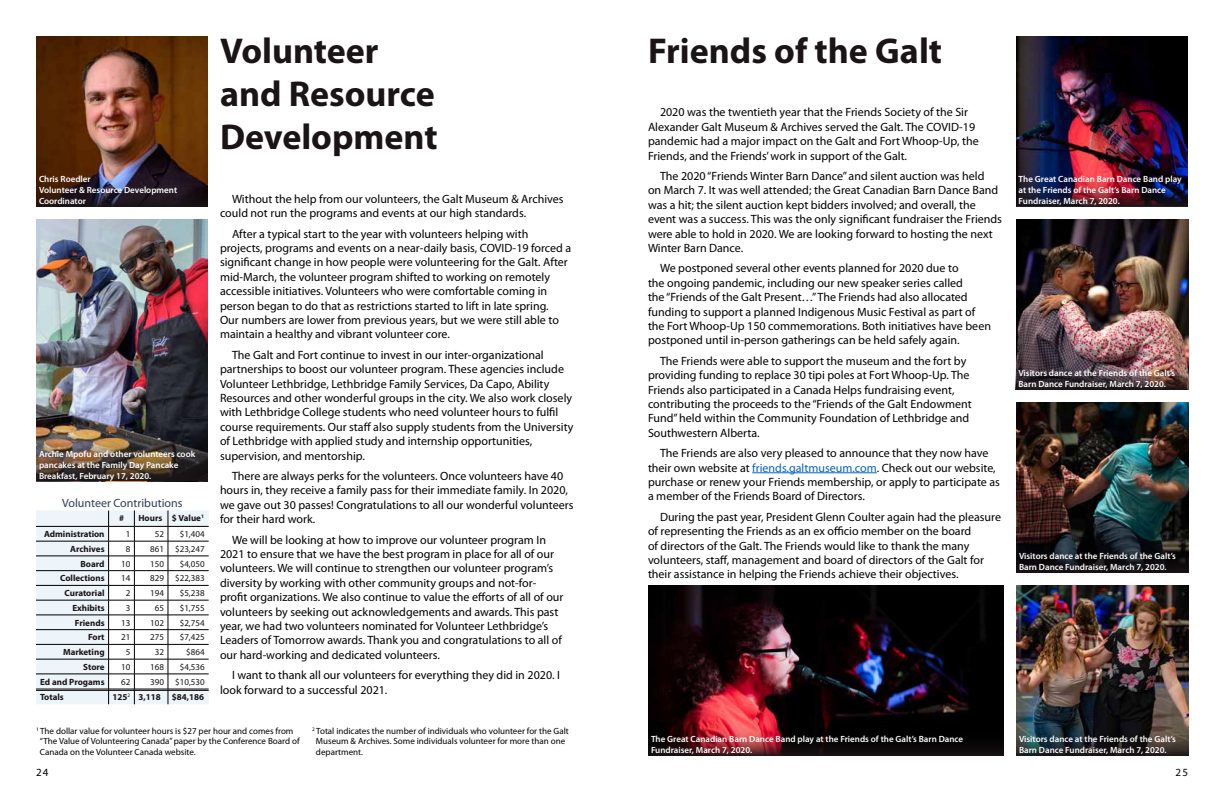
<style>
.page{position:relative;width:1224px;height:792px;background:#fff}
.page>*{position:absolute;margin:0;border:0;box-sizing:border-box;transform-origin:0 0}
.t1{font:700 36px/43.2px "Myriad Pro";color:#1a1416}
.t2{font:12px/14.4px "Myriad Pro";color:#000}
.t3{font:12px "Myriad Pro";color:#313e56}
.t4{font:11px "Myriad Pro";color:#000}
.t5{font:600 9px/10.8px "Myriad Pro";color:#fff}
.t6{font:9px/10.8px "Myriad Pro";color:#000}
.t7{font:700 9px "Myriad Pro";color:#1a1416}
.t8{font:9px "Myriad Pro";color:#1a1416}
.s1{color:#0563c1}
</style>
<div class="page">
<img style="left:36px;top:36px;width:172px;height:92px">
<img style="left:36px;top:128px;width:172px;height:79px">
<hr style="left:752px;top:472px;width:125px;height:1px;background:#0563c1">
<img style="left:1016px;top:36px;width:172px;height:86px">
<img style="left:1016px;top:122px;width:172px;height:85px">
<img style="left:1016px;top:219px;width:172px;height:171px">
<img style="left:1015px;top:322px;width:172px;height:68px">
<img style="left:648px;top:585px;width:356px;height:91px">
<img style="left:648px;top:676px;width:356px;height:80px">
<img style="left:1016px;top:585px;width:173px;height:91px">
<img style="left:1016px;top:676px;width:173px;height:80px">
<img style="left:1016px;top:402px;width:173px;height:92px">
<svg style="left:1016px;top:494px;width:173px;height:79px;background:#1d2022"></svg>
<img style="left:36px;top:219px;width:172px;height:91px">
<img style="left:36px;top:310px;width:172px;height:172px">
<svg style="left:36px;top:510px;width:173px;height:194px"></svg>
<h1 class="t1" style="left:220px;top:28px;width:219px">Volunteer and Resource<br>Development</h1>
<p class="t2" style="left:220px;top:191px;width:345px;text-indent:12px">Without the help from our volunteers, the Galt Museum &amp; Archives could not run the programs and events at our high standards.</p>
<p class="t2" style="left:220px;top:226px;width:353px;text-indent:12px">After a typical start to the year with volunteers helping with projects, programs and events on a near-daily basis, COVID-19 forced a significant change in how people were volunteering for the Galt. After mid-March, the volunteer program shifted to working on remotely accessible initiatives. Volunteers who were comfortable coming in person began to do that as restrictions started to lift in late spring.<br>Our numbers are lower from previous years, but we were still able to maintain a healthy and vibrant volunteer core.</p>
<p class="t2" style="left:220px;top:347px;width:355px;text-indent:12px">The Galt and Fort continue to invest in our inter-organizational partnerships to boost our volunteer program. These agencies include Volunteer Lethbridge, Lethbridge Family Services, Da Capo, Ability Resources and other wonderful groups in the city. We also work closely with Lethbridge College students who need volunteer hours to fulfil course requirements. Our staff also supply students from the University of Lethbridge with applied study and internship opportunities, supervision, and mentorship.</p>
<p class="t2" style="left:220px;top:469px;width:355px;text-indent:12px">There are always perks for the volunteers. Once volunteers have 40 hours in, they receive a family pass for their immediate family. In 2020, we gave out 30 passes! Congratulations to all our wonderful volunteers for their hard work.</p>
<p class="t2" style="left:220px;top:532px;width:345px;text-indent:12px">We will be looking at how to improve our volunteer program In 2021 to ensure that we have the best program in place for all of our volunteers. We will continue to strengthen our volunteer program’s diversity by working with other community groups and not-for&shy;profit organizations. We also continue to value the efforts of all of our volunteers by seeking out acknowledgements and awards. This past year, we had two volunteers nominated for Volunteer Lethbridge’s Leaders of Tomorrow awards. Thank you and congratulations to all of our hard-working and dedicated volunteers.</p>
<p class="t2" style="left:220px;top:668px;width:342px;text-indent:12px">I want to thank all our volunteers for everything they did in 2020. I look forward to a successful 2021.</p>
<p class="t5" style="left:39px;top:174px;width:140px">Chris Roedler<br>Volunteer &amp; Resource Development<br>Coordinator</p>
<p class="t5" style="left:39px;top:448px;width:158px">Archie Mpofu and other volunteers cook pancakes at the Family Day Pancake<br>Breakfast, February 17, 2020.</p>
<p class="t3" style="left:62px;top:495px;width:122px">Volunteer Contributions</p>
<p class="t7" style="left:119px;top:512px;width:6px">#</p>
<p class="t7" style="left:138px;top:512px;width:67px">Hours $ Value<sup>1</sup></p>
<p class="t7" style="left:44px;top:528px;width:62px">Administration</p>
<p class="t8" style="left:126px;top:529px;width:6px">1</p>
<p class="t8" style="left:155px;top:529px;width:11px">52</p>
<p class="t8" style="left:180px;top:529px;width:26px">$1,404</p>
<p class="t7" style="left:70px;top:543px;width:36px">Archives</p>
<p class="t8" style="left:126px;top:543px;width:6px">8</p>
<p class="t8" style="left:150px;top:543px;width:56px">861 $23,247</p>
<p class="t7" style="left:80px;top:558px;width:26px">Board</p>
<p class="t8" style="left:121px;top:558px;width:11px">10</p>
<p class="t8" style="left:150px;top:558px;width:15px">150</p>
<p class="t8" style="left:180px;top:558px;width:26px">$4,050</p>
<p class="t7" style="left:60px;top:573px;width:46px">Collections</p>
<p class="t8" style="left:121px;top:573px;width:11px">14</p>
<p class="t8" style="left:150px;top:573px;width:56px">829 $22,383</p>
<p class="t7" style="left:65px;top:587px;width:41px">Curatorial</p>
<p class="t8" style="left:126px;top:588px;width:6px">2</p>
<p class="t8" style="left:150px;top:588px;width:15px">194</p>
<p class="t8" style="left:180px;top:588px;width:26px">$5,238</p>
<p class="t7" style="left:72px;top:602px;width:34px">Exhibits</p>
<p class="t8" style="left:126px;top:602px;width:6px">3</p>
<p class="t8" style="left:155px;top:602px;width:11px">65</p>
<p class="t8" style="left:180px;top:602px;width:26px">$1,755</p>
<p class="t7" style="left:75px;top:617px;width:31px">Friends</p>
<p class="t8" style="left:121px;top:617px;width:11px">13</p>
<p class="t8" style="left:150px;top:617px;width:15px">102</p>
<p class="t8" style="left:180px;top:617px;width:26px">$2,754</p>
<p class="t7" style="left:88px;top:632px;width:18px">Fort</p>
<p class="t8" style="left:121px;top:632px;width:11px">21</p>
<p class="t8" style="left:150px;top:632px;width:15px">275</p>
<p class="t8" style="left:180px;top:632px;width:26px">$7,425</p>
<p class="t7" style="left:63px;top:646px;width:43px">Marketing</p>
<p class="t8" style="left:126px;top:647px;width:6px">5</p>
<p class="t8" style="left:155px;top:647px;width:11px">32</p>
<p class="t8" style="left:186px;top:647px;width:20px">$864</p>
<p class="t7" style="left:83px;top:661px;width:23px">Store</p>
<p class="t8" style="left:121px;top:661px;width:11px">10</p>
<p class="t8" style="left:150px;top:661px;width:15px">168</p>
<p class="t8" style="left:180px;top:661px;width:26px">$4,536</p>
<p class="t7" style="left:40px;top:676px;width:66px">Ed and Progams</p>
<p class="t8" style="left:121px;top:676px;width:11px">62</p>
<p class="t8" style="left:150px;top:676px;width:56px">390 $10,530</p>
<p class="t7" style="left:40px;top:691px;width:25px">Totals</p>
<p class="t7" style="left:113px;top:691px;width:50px">125<sup>2</sup> 3,118</p>
<p class="t7" style="left:172px;top:691px;width:34px">$84,186</p>
<p class="t6" style="left:40px;top:725px;width:261px;text-indent:-4px"><sup>1</sup> The dollar value for volunteer hours is $27 per hour and comes from “The Value of Volunteering Canada” paper by the Conference Board of<br>Canada on the Volunteer Canada website.</p>
<p class="t6" style="left:316px;top:725px;width:254px;text-indent:-4px"><sup>2</sup> Total indicates the number of individuals who volunteer for the Galt<br>Museum &amp; Archives. Some individuals volunteer for more than one department.</p>
<h1 class="t1" style="left:648px;top:28px;width:296px">Friends of the Galt</h1>
<p class="t2" style="left:648px;top:105px;width:332px;text-indent:12px">2020 was the twentieth year that the Friends Society of the Sir Alexander Galt Museum &amp; Archives served the Galt. The COVID-19 pandemic had a major impact on the Galt and Fort Whoop-Up, the Friends, and the Friends’ work in support of the Galt.</p>
<p class="t2" style="left:648px;top:169px;width:356px;text-indent:12px">The 2020 “Friends Winter Barn Dance” and silent auction was held<br>on March 7. It was well attended; the Great Canadian Barn Dance Band was a hit; the silent auction kept bidders involved; and overall, the event was a success. This was the only significant fundraiser the Friends were able to hold in 2020. We are looking forward to hosting the next Winter Barn Dance.</p>
<p class="t2" style="left:648px;top:261px;width:345px;text-indent:12px">We postponed several other events planned for 2020 due to<br>the ongoing pandemic, including our new speaker series called<br>the “Friends of the Galt Present…” The Friends had also allocated funding to support a planned Indigenous Music Festival as part of the Fort Whoop-Up 150 commemorations. Both initiatives have been postponed until in-person gatherings can be held safely again.</p>
<p class="t2" style="left:648px;top:353px;width:325px;text-indent:12px">The Friends were able to support the museum and the fort by providing funding to replace 30 tipi poles at Fort Whoop-Up. The Friends also participated in a Canada Helps fundraising event, contributing the proceeds to the “Friends of the Galt Endowment Fund” held within the Community Foundation of Lethbridge and Southwestern Alberta.</p>
<p class="t2" style="left:648px;top:446px;width:354px;text-indent:12px">The Friends are also very pleased to announce that they now have their own website at <span class="s1">friends.galtmuseum.com</span>. Check out our website, purchase or renew your Friends membership, or apply to participate as a member of the Friends Board of Directors.</p>
<p class="t2" style="left:648px;top:509px;width:355px;text-indent:12px">During the past year, President Glenn Coulter again had the pleasure of representing the Friends as an ex officio member on the board<br>of directors of the Galt. The Friends would like to thank the many volunteers, staff, management and board of directors of the Galt for their assistance in helping the Friends achieve their objectives.</p>
<p class="t5" style="left:1019px;top:174px;width:165px">The Great Canadian Barn Dance Band play at the Friends of the Galt’s Barn Dance<br>Fundraiser, March 7, 2020.</p>
<p class="t5" style="left:1018px;top:368px;width:158px">Visitors dance at the Friends of the Galt’s<br>Barn Dance Fundraiser, March 7, 2020.</p>
<p class="t5" style="left:1019px;top:551px;width:158px">Visitors dance at the Friends of the Galt’s<br>Barn Dance Fundraiser, March 7, 2020.</p>
<p class="t5" style="left:651px;top:734px;width:314px">The Great Canadian Barn Dance Band play at the Friends of the Galt’s Barn Dance<br>Fundraiser, March 7, 2020.</p>
<p class="t5" style="left:1019px;top:734px;width:158px">Visitors dance at the Friends of the Galt’s<br>Barn Dance Fundraiser, March 7, 2020.</p>
<p class="t4" style="left:36px;top:766px;width:14px">24</p>
<p class="t4" style="left:1176px;top:766px;width:14px">25</p>
</div>
